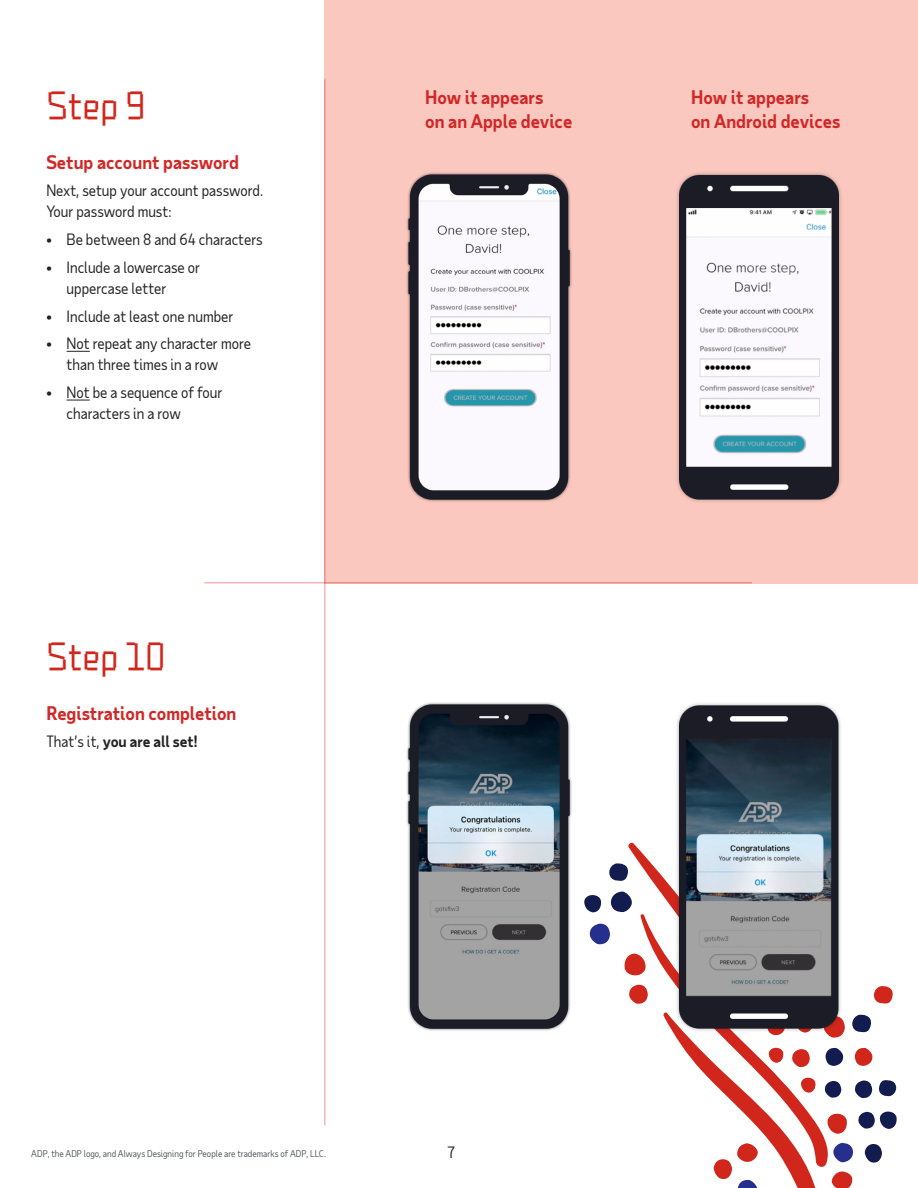
<style>
.page{position:relative;width:918px;height:1188px;background:#fff}
.page>*{position:absolute;margin:0;border:0;box-sizing:border-box;transform-origin:0 0}
.t1{font:36px "Taub Display 30";color:#d0271d}
.t2{font:700 18px/24px "Taub Sans";color:#d02827}
.t3{font:15px/21px "Taub Sans";color:#222}
.t4{font:700 15px "Taub Sans";color:#222}
.t5{font:9px "Taub Sans";color:#54565b}
.s1{font-weight:400}
</style>
<div class="page">
<svg style="left:610px;top:842px;width:287px;height:346px"></svg>
<div style="left:324px;top:0;width:594px;height:583px;background:#fac8bf"></div>
<hr style="left:324px;top:79px;width:1px;height:1046px;background:#d0271d">
<hr style="left:204px;top:582px;width:548px;height:1px;background:#d0271d">
<svg style="left:67px;top:351px;width:23px;height:1px"></svg>
<svg style="left:67px;top:400px;width:23px;height:1px"></svg>
<img style="left:406px;top:172px;width:166px;height:330px">
<img style="left:677px;top:173px;width:164px;height:329px">
<img style="left:406px;top:702px;width:204px;height:329px">
<img style="left:651px;top:703px;width:216px;height:354px">
<h1 class="t1" style="left:46px;top:82px;width:101px">Step 9</h1>
<p class="t2" style="left:46px;top:149px;width:194px">Setup account password</p>
<p class="t3" style="left:46px;top:180px;width:218px">Next, setup your account password.<br>Your password must:</p>
<p class="t3" style="left:46px;top:229px;width:218px">• Be between 8 and 64 characters</p>
<p class="t3" style="left:67px;top:256px;width:135px;text-indent:-20px">• Include a lowercase or uppercase letter</p>
<p class="t3" style="left:46px;top:305px;width:189px">• Include at least one number</p>
<p class="t3" style="left:67px;top:333px;width:186px;text-indent:-20px">• Not repeat any character more than three times in a row</p>
<p class="t3" style="left:67px;top:382px;width:157px;text-indent:-20px">• Not be a sequence of four characters in a row</p>
<h1 class="t1" style="left:46px;top:633px;width:120px">Step 10</h1>
<p class="t2" style="left:46px;top:700px;width:192px">Registration completion</p>
<p class="t4" style="left:46px;top:732px;width:153px"><span class="s1">That’s it,</span> you are all set!</p>
<p class="t2" style="left:425px;top:85px;width:149px">How it appears<br>on an Apple device</p>
<p class="t2" style="left:691px;top:85px;width:119px">How it appears</p>
<p class="t2" style="left:691px;top:109px;width:151px">on Android devices</p>
<p class="t5" style="left:31px;top:1148px;width:296px">ADP, the ADP logo, and Always Designing for People are trademarks of ADP, LLC.</p>
<p class="t3" style="left:447px;top:1141px;width:10px">7</p>
</div>
